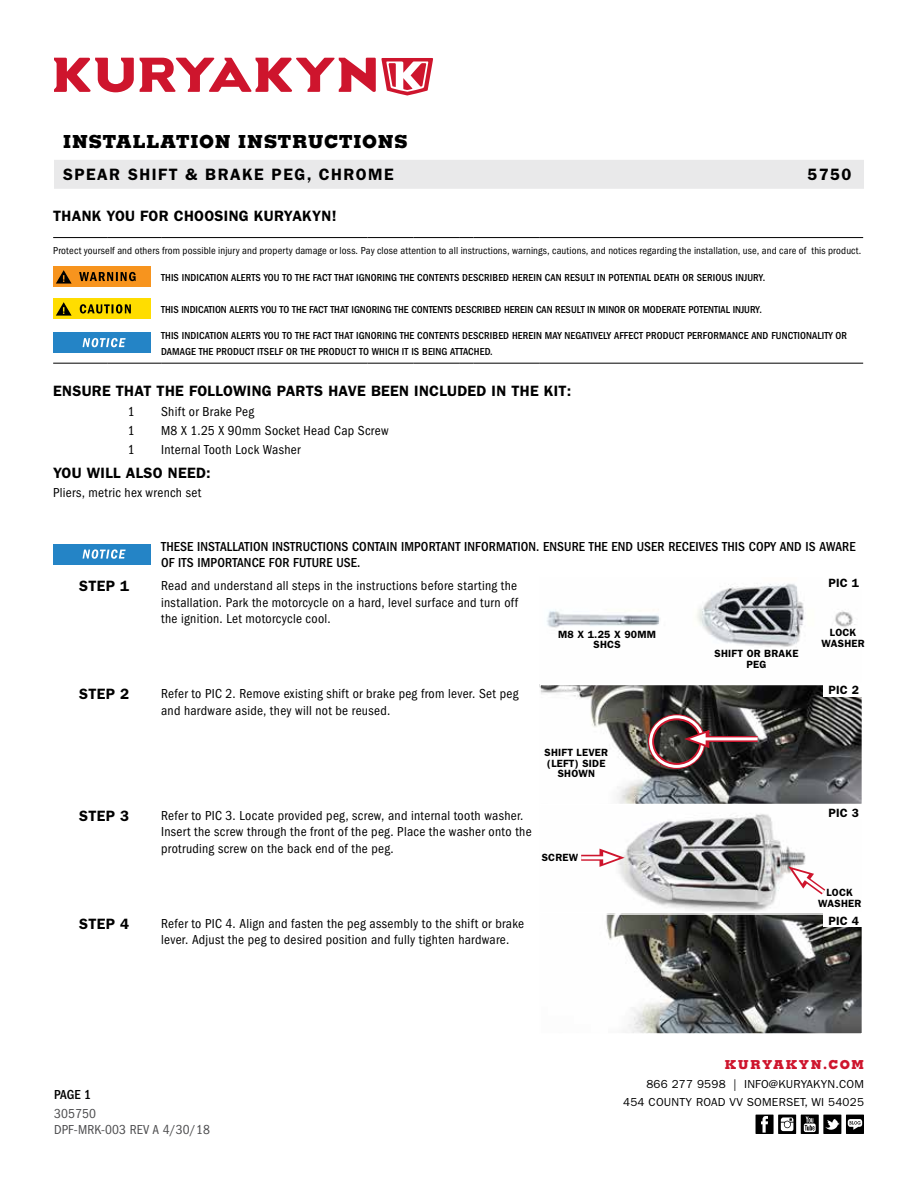
<style>
.page{position:relative;width:918px;height:1188px;background:#fff}
.page>*{position:absolute;margin:0;border:0;box-sizing:border-box;transform-origin:0 0}
.t1{font:800 18px "Memphis";letter-spacing:.04em;color:#000}
.t2{font:600 16.5px "Franklin Gothic";letter-spacing:.09em;color:#000}
.t3{font:600 15px "Franklin Gothic";letter-spacing:.02em;color:#000}
.t4{font:condensed 13.5px/16.5px "Franklin Gothic";letter-spacing:.02em;color:#000}
.t5{font:500 condensed 13.5px/15.8px "Franklin Gothic";letter-spacing:.01em;color:#000}
.t6{font:condensed 13.5px/15.8px "Franklin Gothic";letter-spacing:.01em;color:#4d4d4f}
.t7{font:800 12.3px "Memphis";letter-spacing:.12em;color:#ce152d}
.t8{font:600 12px "Franklin Gothic";letter-spacing:.02em;color:#000}
.t9{font:11.7px/18px "Franklin Gothic";letter-spacing:.02em;color:#000;text-align:right}
.t10{font:500 condensed 10.5px/15.8px "Franklin Gothic";letter-spacing:.01em;color:#000}
.t11{font:condensed 10.5px "Franklin Gothic";letter-spacing:.015em;color:#000}
.t12{font:600 10.5px/10.5px "Franklin Gothic";letter-spacing:.02em;color:#000;text-align:center}
</style>
<div class="page">
<svg style="left:54px;top:58px;width:379px;height:38px"></svg>
<div style="left:54px;top:160px;width:810px;height:29px;background:#e9e9ea"></div>
<div style="left:846px;top:1115px;width:18px;height:19px;background:#000"></div>
<svg style="left:848px;top:1119px;width:14px;height:11px"></svg>
<svg style="left:778px;top:1115px;width:18px;height:19px"></svg>
<svg style="left:781px;top:1117px;width:12px;height:14px"></svg>
<div style="left:756px;top:1115px;width:18px;height:19px;background:#000"></div>
<svg style="left:761px;top:1116px;width:7px;height:17px"></svg>
<svg style="left:801px;top:1115px;width:18px;height:19px"></svg>
<svg style="left:804px;top:1117px;width:12px;height:15px"></svg>
<div style="left:823px;top:1115px;width:18px;height:19px;background:#000"></div>
<svg style="left:825px;top:1119px;width:15px;height:11px"></svg>
<hr style="left:53px;top:237px;width:54px;height:1px;background:#000">
<hr style="left:107px;top:237px;width:54px;height:1px;background:#000">
<hr style="left:161px;top:237px;width:207px;height:1px;background:#000">
<hr style="left:368px;top:237px;width:45px;height:1px;background:#000">
<hr style="left:413px;top:237px;width:46px;height:1px;background:#000">
<svg style="left:459px;top:237px;width:14px;height:1px"></svg>
<hr style="left:473px;top:237px;width:66px;height:1px;background:#000">
<hr style="left:539px;top:237px;width:324px;height:1px;background:#000">
<hr style="left:53px;top:363px;width:54px;height:1px;background:#000">
<hr style="left:107px;top:363px;width:54px;height:1px;background:#000">
<hr style="left:161px;top:363px;width:207px;height:1px;background:#000">
<hr style="left:368px;top:363px;width:45px;height:1px;background:#000">
<hr style="left:413px;top:363px;width:46px;height:1px;background:#000">
<svg style="left:459px;top:363px;width:14px;height:1px"></svg>
<hr style="left:473px;top:363px;width:66px;height:1px;background:#000">
<hr style="left:539px;top:363px;width:324px;height:1px;background:#000">
<div style="left:53px;top:267px;width:97px;height:20px;background:#f7941e"></div>
<svg style="left:79px;top:272px;width:57px;height:9px"></svg>
<svg style="left:56px;top:270px;width:16px;height:14px"></svg>
<div style="left:53px;top:299px;width:97px;height:20px;background:#fd0"></div>
<svg style="left:56px;top:302px;width:16px;height:14px"></svg>
<svg style="left:80px;top:304px;width:51px;height:10px"></svg>
<div style="left:53px;top:333px;width:97px;height:20px;background:#2484c6"></div>
<svg style="left:83px;top:338px;width:43px;height:9px"></svg>
<div style="left:53px;top:544px;width:97px;height:20px;background:#2484c6"></div>
<svg style="left:83px;top:549px;width:43px;height:10px"></svg>
<img style="left:542px;top:583px;width:318px;height:219px">
<div style="left:539px;top:684px;width:324px;height:121px;border:2px solid #fff"></div>
<img style="left:581px;top:814px;width:225px;height:96px">
<img style="left:606px;top:916px;width:254px;height:116px">
<div style="left:539px;top:913px;width:324px;height:122px;border:2px solid #fff"></div>
<div style="left:824px;top:576px;width:40px;height:13px;background:#fff"></div>
<div style="left:824px;top:683px;width:40px;height:14px;background:#fff"></div>
<div style="left:824px;top:914px;width:40px;height:13px;background:#fff"></div>
<div style="left:581px;top:855px;width:29px;height:6px;background:#de6373"></div>
<hr style="left:581px;top:856px;width:28px;height:3px;background:#fff">
<svg style="left:600px;top:849px;width:25px;height:18px"></svg>
<svg style="left:788px;top:866px;width:38px;height:34px"></svg>
<div style="left:648px;top:714px;width:57px;height:55px;border:6px solid #ce152d;border-radius:50%"></div>
<div style="left:649px;top:715px;width:55px;height:53px;border:3px solid #fff;border-radius:50%"></div>
<div style="left:699px;top:736px;width:59px;height:6px;background:#e17381"></div>
<hr style="left:700px;top:737px;width:58px;height:3px;background:#fff">
<svg style="left:684px;top:730px;width:25px;height:18px"></svg>
<h1 class="t1" style="left:63px;top:130px;width:346px">INSTALLATION INSTRUCTIONS</h1>
<p class="t2" style="left:63px;top:165px;width:332px">SPEAR SHIFT &amp; BRAKE PEG, CHROME</p>
<p class="t2" style="left:807px;top:165px;width:46px">5750</p>
<p class="t3" style="left:53px;top:207px;width:285px">THANK YOU FOR CHOOSING KURYAKYN!</p>
<p class="t11" style="left:53px;top:245px;width:810px">Protect yourself and others from possible injury and property damage or loss. Pay close attention to all instructions, warnings, cautions, and notices regarding the installation, use, and care of this product.</p>
<p class="t10" style="left:161px;top:270px;width:606px">THIS INDICATION ALERTS YOU TO THE FACT THAT IGNORING THE CONTENTS DESCRIBED HEREIN CAN RESULT IN POTENTIAL DEATH OR SERIOUS INJURY.</p>
<p class="t10" style="left:161px;top:302px;width:602px">THIS INDICATION ALERTS YOU TO THE FACT THAT IGNORING THE CONTENTS DESCRIBED HEREIN CAN RESULT IN MINOR OR MODERATE POTENTIAL INJURY.</p>
<p class="t10" style="left:161px;top:328px;width:687px">THIS INDICATION ALERTS YOU TO THE FACT THAT IGNORING THE CONTENTS DESCRIBED HEREIN MAY NEGATIVELY AFFECT PRODUCT PERFORMANCE AND FUNCTIONALITY OR<br>DAMAGE THE PRODUCT ITSELF OR THE PRODUCT TO WHICH IT IS BEING ATTACHED.</p>
<p class="t3" style="left:53px;top:382px;width:520px">ENSURE THAT THE FOLLOWING PARTS HAVE BEEN INCLUDED IN THE KIT:</p>
<p class="t4" style="left:128px;top:404px;width:8px">1</p>
<p class="t4" style="left:161px;top:404px;width:94px">Shift or Brake Peg</p>
<p class="t4" style="left:128px;top:423px;width:8px">1</p>
<p class="t4" style="left:161px;top:423px;width:229px">M8 X 1.25 X 90mm Socket Head Cap Screw</p>
<p class="t4" style="left:128px;top:441px;width:8px">1</p>
<p class="t4" style="left:161px;top:441px;width:141px">Internal Tooth Lock Washer</p>
<p class="t3" style="left:53px;top:464px;width:159px">YOU WILL ALSO NEED:</p>
<p class="t4" style="left:53px;top:484px;width:150px">Pliers, metric hex wrench set</p>
<p class="t5" style="left:161px;top:539px;width:696px">THESE INSTALLATION INSTRUCTIONS CONTAIN IMPORTANT INFORMATION. ENSURE THE END USER RECEIVES THIS COPY AND IS AWARE<br>OF ITS IMPORTANCE FOR FUTURE USE.</p>
<p class="t3" style="left:79px;top:577px;width:52px">STEP 1</p>
<p class="t4" style="left:161px;top:578px;width:358px;text-align:justify">Read and understand all steps in the instructions before starting the installation. Park the motorcycle on a hard, level surface and turn off the ignition. Let motorcycle cool.</p>
<p class="t8" style="left:828px;top:576px;width:32px">PIC 1</p>
<p class="t12" style="left:558px;top:629px;width:99px">M8 X 1.25 X 90MM<br>SHCS</p>
<p class="t12" style="left:715px;top:648px;width:85px">SHIFT OR BRAKE<br>PEG</p>
<p class="t12" style="left:822px;top:627px;width:45px">LOCK<br>WASHER</p>
<p class="t3" style="left:79px;top:685px;width:52px">STEP 2</p>
<p class="t4" style="left:161px;top:686px;width:359px">Refer to PIC 2. Remove existing shift or brake peg from lever. Set peg and hardware aside, they will not be reused.</p>
<p class="t8" style="left:828px;top:683px;width:32px">PIC 2</p>
<p class="t12" style="left:545px;top:748px;width:65px">SHIFT LEVER (LEFT) SIDE<br>SHOWN</p>
<p class="t3" style="left:79px;top:807px;width:52px">STEP 3</p>
<p class="t4" style="left:161px;top:807px;width:372px">Refer to PIC 3. Locate provided peg, screw, and internal tooth washer.<br>Insert the screw through the front of the peg. Place the washer onto the protruding screw on the back end of the peg.</p>
<p class="t12" style="left:542px;top:852px;width:38px">SCREW</p>
<p class="t8" style="left:828px;top:805px;width:32px">PIC 3</p>
<p class="t12" style="left:818px;top:888px;width:45px">LOCK<br>WASHER</p>
<p class="t3" style="left:79px;top:915px;width:52px">STEP 4</p>
<p class="t4" style="left:161px;top:915px;width:364px">Refer to PIC 4. Align and fasten the peg assembly to the shift or brake lever. Adjust the peg to desired position and fully tighten hardware.</p>
<p class="t8" style="left:828px;top:914px;width:32px">PIC 4</p>
<p class="t5" style="left:54px;top:1087px;width:39px">PAGE 1</p>
<p class="t6" style="left:54px;top:1106px;width:157px">305750<br>DPF-MRK-003 REV A 4/30/18</p>
<p class="t7" style="left:725px;top:1057px;width:141px">KURYAKYN.COM</p>
<p class="t9" style="left:623px;top:1076px;width:242px">866 277 9598 | INFO@KURYAKYN.COM<br>454 COUNTY ROAD VV SOMERSET, WI 54025</p>
</div>
